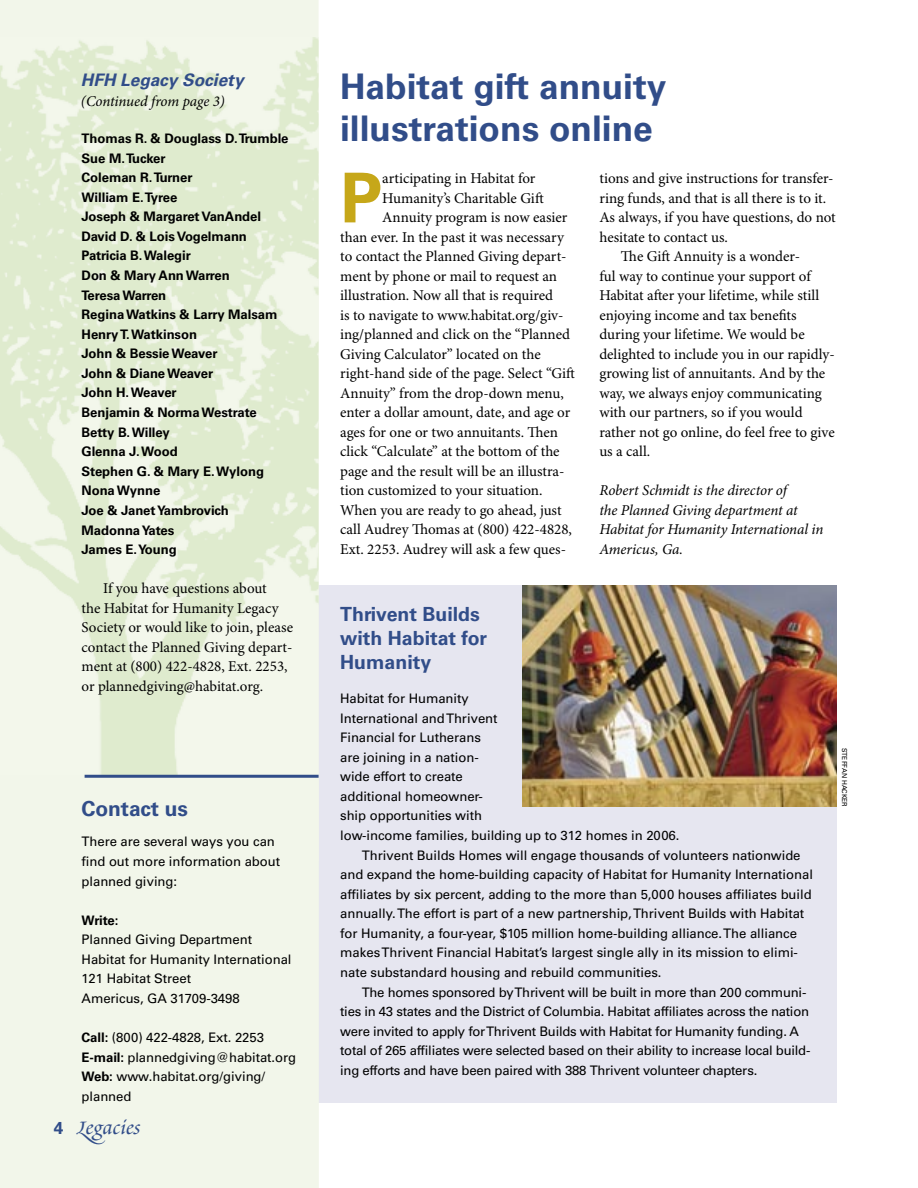
<style>
.page{position:relative;width:918px;height:1188px;background:#fff}
.page>*{position:absolute;margin:0;border:0;box-sizing:border-box;transform-origin:0 0}
.t1{font:700 69px "Univers LT Std";color:#c6a719}
.t2{font:700 35.25px/42.3px "Univers LT Std";color:#314d89}
.t3{font:24.6px "Poetica Chancery II";color:#314d89;scale:1.2 1}
.t4{font:700 21px "Univers LT Std";letter-spacing:-.005em;color:#314d89}
.t5{font:700 19.5px/24px "Univers LT Std";color:#314d89}
.t6{font:italic 700 17.25px "Univers LT Std";color:#314d89}
.t7{font:15px/19.5px "Minion Pro";letter-spacing:-.005em;color:#000}
.t8{font:italic 15px/19.5px "Minion Pro";letter-spacing:-.01em;color:#000}
.t9{font:13.2px/19.5px "Univers LT Std";letter-spacing:-.005em;color:#000}
.t10{font:700 13.2px/19.5px "Univers LT Std";letter-spacing:-.005em;color:#000}
.t11{font:6.75px "Univers LT Std";color:#000}
.s1{font-weight:700}
.s2{font-family:"Univers LT Std";font-weight:700;font-size:17.25px}
.s3{font-family:"Poetica Supp Swash Caps III"}
</style>
<div class="page">
<div style="left:319px;top:586px;width:518px;height:517px;background:#e6e6f0"></div>
<div style="left:0;top:0;width:319px;height:38px;background:#f2f6ea"></div>
<img style="left:0;top:38px;width:319px;height:738px">
<div style="left:0;top:776px;width:319px;height:412px;background:#f2f6ea"></div>
<hr style="left:85px;top:775px;width:234px;height:3px;background:#314d89">
<img style="left:522px;top:586px;width:315px;height:221px">
<p class="t6" style="left:81px;top:70px;width:164px">HFH Legacy Society</p>
<p class="t8" style="left:81px;top:92px;width:145px">(Continued from page 3)</p>
<p class="t10" style="left:82px;top:129px;width:208px">Thomas R. &amp; Douglass D. Trumble<br>Sue M. Tucker<br>Coleman R. Turner<br>William E. Tyree<br>Joseph &amp; Margaret VanAndel<br>David D. &amp; Lois Vogelmann<br>Patricia B. Walegir<br>Don &amp; Mary Ann Warren<br>Teresa Warren<br>Regina Watkins &amp; Larry Malsam<br>Henry T. Watkinson<br>John &amp; Bessie Weaver<br>John &amp; Diane Weaver<br>John H. Weaver<br>Benjamin &amp; Norma Westrate<br>Betty B. Willey<br>Glenna J. Wood<br>Stephen G. &amp; Mary E. Wylong<br>Nona Wynne<br>Joe &amp; Janet Yambrovich<br>Madonna Yates<br>James E. Young</p>
<p class="t7" style="left:82px;top:579px;width:213px;text-indent:22px">If you have questions about<br>the Habitat for Humanity Legacy Society or would like to join, please contact the Planned Giving depart&shy;ment at (800) 422-4828, Ext. 2253, or plannedgiving@habitat.org.</p>
<h3 class="t4" style="left:82px;top:796px;width:108px">Contact us</h3>
<p class="t9" style="left:82px;top:832px;width:200px">There are several ways you can find out more information about planned giving:</p>
<p class="t10" style="left:82px;top:910px;width:38px">Write:</p>
<p class="t9" style="left:82px;top:930px;width:212px">Planned Giving Department<br>Habitat for Humanity International<br>121 Habitat Street<br>Americus, GA 31709-3498</p>
<p class="t9" style="left:82px;top:1028px;width:216px"><span class="s1">Call:</span> (800) 422-4828, Ext. 2253<br><span class="s1">E-mail:</span> plannedgiving@habitat.org<br><span class="s1">Web:</span> www.habitat.org/giving/ planned</p>
<h3 class="t3" style="left:54px;top:1116px;width:73px"><span class="s2">4</span> <span class="s3">L</span>egacies</h3>
<h2 class="t2" style="left:340px;top:66px;width:328px">Habitat gift annuity illustrations online</h2>
<h1 class="t1" style="left:340px;top:158px;width:44px">P</h1>
<p class="t7" style="left:382px;top:169px;width:155px">articipating in Habitat for</p>
<p class="t7" style="left:599px;top:169px;width:236px">tions and give instructions for transfer-</p>
<p class="t7" style="left:599px;top:189px;width:228px">ring funds, and that is all there is to it.</p>
<p class="t7" style="left:599px;top:208px;width:238px">As always, if you have questions, do not</p>
<p class="t7" style="left:599px;top:228px;width:130px">hesitate to contact us.</p>
<p class="t7" style="left:621px;top:247px;width:181px">The Gift Annuity is a wonder-</p>
<p class="t7" style="left:599px;top:267px;width:213px">ful way to continue your support of</p>
<p class="t7" style="left:599px;top:286px;width:221px">Habitat after your lifetime, while still</p>
<p class="t7" style="left:599px;top:306px;width:199px">enjoying income and tax benefits</p>
<p class="t7" style="left:599px;top:325px;width:207px">during your lifetime. We would be</p>
<p class="t7" style="left:599px;top:345px;width:237px">delighted to include you in our rapidly-</p>
<p class="t7" style="left:599px;top:364px;width:227px">growing list of annuitants. And by the</p>
<p class="t7" style="left:599px;top:384px;width:224px">way, we always enjoy communicating</p>
<p class="t7" style="left:599px;top:403px;width:205px">with our partners, so if you would</p>
<p class="t7" style="left:599px;top:423px;width:237px">rather not go online, do feel free to give</p>
<p class="t7" style="left:599px;top:442px;width:52px">us a call.</p>
<p class="t8" style="left:599px;top:481px;width:225px">Robert Schmidt is the director of<br>the Planned Giving department at<br>Habitat for Humanity International in<br>Americus, Ga.</p>
<p class="t7" style="left:382px;top:189px;width:163px">Humanity’s Charitable Gift</p>
<p class="t7" style="left:382px;top:208px;width:187px">Annuity program is now easier</p>
<p class="t7" style="left:340px;top:228px;width:225px">than ever. In the past it was necessary</p>
<p class="t7" style="left:340px;top:247px;width:228px">to contact the Planned Giving depart-</p>
<p class="t7" style="left:340px;top:267px;width:218px">ment by phone or mail to request an</p>
<p class="t7" style="left:340px;top:286px;width:215px">illustration. Now all that is required</p>
<p class="t7" style="left:340px;top:306px;width:225px">is to navigate to www.habitat.org/giv-</p>
<p class="t7" style="left:340px;top:325px;width:231px">ing/planned and click on the “Planned</p>
<p class="t7" style="left:340px;top:345px;width:202px">Giving Calculator” located on the</p>
<p class="t7" style="left:340px;top:364px;width:236px">right-hand side of the page. Select “Gift</p>
<p class="t7" style="left:340px;top:384px;width:225px">Annuity” from the drop-down menu,</p>
<p class="t7" style="left:340px;top:403px;width:232px">enter a dollar amount, date, and age or</p>
<p class="t7" style="left:340px;top:423px;width:219px">ages for one or two annuitants. Then</p>
<p class="t7" style="left:340px;top:442px;width:221px">click “Calculate” at the bottom of the</p>
<p class="t7" style="left:340px;top:462px;width:226px">page and the result will be an illustra-</p>
<p class="t7" style="left:340px;top:481px;width:204px">tion customized to your situation.</p>
<p class="t7" style="left:340px;top:501px;width:223px">When you are ready to go ahead, just</p>
<p class="t7" style="left:340px;top:520px;width:233px">call Audrey Thomas at (800) 422-4828,</p>
<p class="t7" style="left:340px;top:540px;width:227px">Ext. 2253. Audrey will ask a few ques-</p>
<h3 class="t5" style="left:340px;top:603px;width:148px">Thrivent Builds with Habitat for<br>Humanity</h3>
<p class="t9" style="left:340px;top:689px;width:130px">Habitat for Humanity</p>
<p class="t9" style="left:340px;top:708px;width:159px">International and Thrivent</p>
<p class="t9" style="left:340px;top:728px;width:142px">Financial for Lutherans</p>
<p class="t9" style="left:340px;top:747px;width:140px">are joining in a nation-</p>
<p class="t9" style="left:340px;top:767px;width:124px">wide effort to create</p>
<p class="t9" style="left:340px;top:786px;width:144px">additional homeowner-</p>
<p class="t9" style="left:340px;top:806px;width:143px">ship opportunities with</p>
<p class="t9" style="left:340px;top:826px;width:341px">low-income families, building up to 312 homes in 2006.</p>
<p class="t9" style="left:362px;top:845px;width:440px">Thrivent Builds Homes will engage thousands of volunteers nationwide</p>
<p class="t9" style="left:340px;top:865px;width:474px">and expand the home-building capacity of Habitat for Humanity International</p>
<p class="t9" style="left:340px;top:884px;width:473px">affiliates by six percent, adding to the more than 5,000 houses affiliates build</p>
<p class="t9" style="left:340px;top:904px;width:466px">annually. The effort is part of a new partnership, Thrivent Builds with Habitat</p>
<p class="t9" style="left:340px;top:924px;width:458px">for Humanity, a four-year, $105 million home-building alliance. The alliance</p>
<p class="t9" style="left:340px;top:943px;width:459px">makes Thrivent Financial Habitat’s largest single ally in its mission to elimi-</p>
<p class="t9" style="left:340px;top:963px;width:323px">nate substandard housing and rebuild communities.</p>
<p class="t9" style="left:362px;top:982px;width:446px">The homes sponsored by Thrivent will be built in more than 200 communi-</p>
<p class="t9" style="left:340px;top:1002px;width:470px">ties in 43 states and the District of Columbia. Habitat affiliates across the nation</p>
<p class="t9" style="left:340px;top:1021px;width:460px">were invited to apply for Thrivent Builds with Habitat for Humanity funding. A</p>
<p class="t9" style="left:340px;top:1041px;width:472px">total of 265 affiliates were selected based on their ability to increase local build-</p>
<p class="t9" style="left:340px;top:1061px;width:419px">ing efforts and have been paired with 388 Thrivent volunteer chapters.</p>
<p class="t11" style="left:848px;top:748px;width:61px;rotate:90deg">STEFFAN HACKER</p>
</div>
